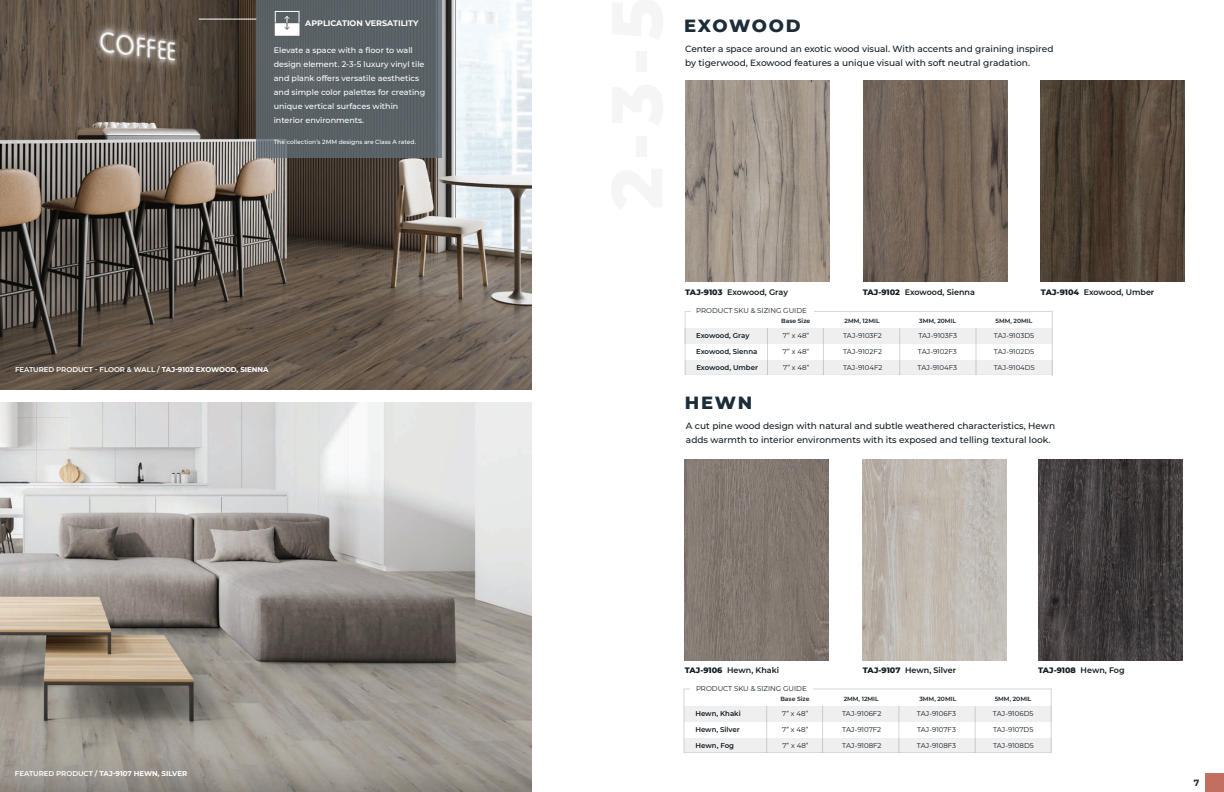
<style>
.page{position:relative;width:1224px;height:792px;background:#fff}
.page>*{position:absolute;margin:0;border:0;box-sizing:border-box;transform-origin:0 0}
.t1{font:800 18px "Montserrat";letter-spacing:.09em;color:#1c2c38}
.t2{font:500 9px/14px "Montserrat";color:#101a21}
.t3{font:700 9px "Montserrat";color:#231f20}
.t4{font:500 8px/14px "Montserrat";color:#fff}
.t5{font:600 8px "Montserrat";color:#101a21}
.t6{font:700 8px "Montserrat";color:#fff}
.t7{font:800 8px "Montserrat";color:#101a21}
.t8{font:7px "Montserrat";color:#101a21}
.t9{font:600 7px "Montserrat";color:#101a21}
.t10{font:600 7px "Montserrat";color:#fff}
.t11{font:700 7px "Montserrat";letter-spacing:-.005em;color:#fff}
.t12{font:600 6px "Montserrat";color:#101a21}
.t13{font:500 6px "Montserrat";color:#fff}
.t14{font:600 6px "Montserrat";color:#231f20}
.s1{font-weight:700}
.s2{font-weight:600}
.s3{font-weight:800}
</style>
<div class="page">
<div style="left:1205px;top:773px;width:19px;height:19px;background:#c26e60"></div>
<img style="left:0;top:0;width:531px;height:390px">
<img style="left:0;top:402px;width:531px;height:390px">
<img style="left:863px;top:459px;width:144px;height:202px">
<img style="left:1038px;top:459px;width:144px;height:202px">
<img style="left:685px;top:459px;width:144px;height:202px">
<img style="left:863px;top:80px;width:144px;height:202px">
<img style="left:1041px;top:80px;width:144px;height:202px">
<img style="left:685px;top:80px;width:144px;height:202px">
<div style="left:685px;top:328px;width:367px;height:16px;background:#efeff0"></div>
<hr style="left:767px;top:327px;width:1px;height:58px;background:#919396">
<hr style="left:823px;top:328px;width:1px;height:56px;background:#919396">
<hr style="left:899px;top:328px;width:1px;height:51px;background:#919396">
<hr style="left:976px;top:328px;width:1px;height:53px;background:#919396">
<div style="left:683px;top:316px;width:370px;height:12px;background:#fff"></div>
<div style="left:685px;top:360px;width:367px;height:16px;background:#efeff0"></div>
<div style="left:685px;top:375px;width:367px;height:15px;background:#fff"></div>
<div style="left:684px;top:706px;width:367px;height:15px;background:#efeff0"></div>
<hr style="left:766px;top:705px;width:1px;height:58px;background:#919396">
<hr style="left:822px;top:706px;width:1px;height:56px;background:#919396">
<hr style="left:899px;top:706px;width:1px;height:51px;background:#919396">
<hr style="left:975px;top:706px;width:1px;height:53px;background:#919396">
<div style="left:682px;top:694px;width:370px;height:12px;background:#fff"></div>
<div style="left:684px;top:738px;width:368px;height:15px;background:#efeff0"></div>
<div style="left:685px;top:753px;width:367px;height:15px;background:#fff"></div>
<div style="left:256px;top:0;width:186px;height:158px;background:#5a6267"></div>
<hr style="left:199px;top:19px;width:57px;height:1px;background:#fff">
<div style="left:275px;top:11px;width:25px;height:12px;border:1px solid #fff"></div>
<svg style="left:275px;top:16px;width:25px;height:20px"></svg>
<p class="t6" style="left:305px;top:18px;width:115px">APPLICATION VERSATILITY</p>
<p class="t4" style="left:274px;top:42px;width:153px">Elevate a space with a floor to wall design element. 2-3-5 luxury vinyl tile and plank offers versatile aesthetics and simple color palettes for creating unique vertical surfaces within interior environments.</p>
<p class="t13" style="left:274px;top:137px;width:144px">The collection’s 2MM designs are Class A rated.</p>
<p class="t10" style="left:15px;top:364px;width:255px">FEATURED PRODUCT - FLOOR &amp; WALL / <span class="s1">TAJ-9102 EXOWOOD, SIENNA</span></p>
<p class="t11" style="left:15px;top:769px;width:174px"><span class="s2">FEATURED PRODUCT /</span> TAJ-9107 HEWN, SILVER</p>
<p class="t1" style="left:684px;top:12px;width:118px">EXOWOOD</p>
<p class="t2" style="left:685px;top:41px;width:370px">Center a space around an exotic wood visual. With accents and graining inspired by tigerwood, Exowood features a unique visual with soft neutral gradation.</p>
<p class="t5" style="left:685px;top:286px;width:104px"><span class="s3">TAJ-9103</span> Exowood, Gray</p>
<p class="t5" style="left:863px;top:286px;width:114px"><span class="s3">TAJ-9102</span> Exowood, Sienna</p>
<p class="t5" style="left:1041px;top:286px;width:115px"><span class="s3">TAJ-9104</span> Exowood, Umber</p>
<p class="t8" style="left:696px;top:306px;width:112px">PRODUCT SKU &amp; SIZING GUIDE</p>
<p class="t12" style="left:781px;top:317px;width:31px">Base Size</p>
<p class="t12" style="left:845px;top:317px;width:37px">2MM, 12MIL</p>
<p class="t9" style="left:696px;top:330px;width:55px">Exowood, Gray</p>
<p class="t8" style="left:783px;top:331px;width:28px">7” x 48”</p>
<p class="t8" style="left:843px;top:331px;width:40px">TAJ-9103F2</p>
<p class="t12" style="left:919px;top:317px;width:38px">3MM, 20MIL</p>
<p class="t12" style="left:996px;top:317px;width:38px">5MM, 20MIL</p>
<p class="t8" style="left:918px;top:331px;width:40px">TAJ-9103F3</p>
<p class="t8" style="left:994px;top:331px;width:42px">TAJ-9103D5</p>
<p class="t9" style="left:696px;top:347px;width:63px">Exowood, Sienna</p>
<p class="t8" style="left:783px;top:347px;width:28px">7” x 48”</p>
<p class="t8" style="left:843px;top:347px;width:40px">TAJ-9102F2</p>
<p class="t8" style="left:918px;top:347px;width:40px">TAJ-9102F3</p>
<p class="t8" style="left:994px;top:347px;width:42px">TAJ-9102D5</p>
<p class="t9" style="left:696px;top:363px;width:63px">Exowood, Umber</p>
<p class="t8" style="left:783px;top:363px;width:28px">7” x 48”</p>
<p class="t8" style="left:843px;top:363px;width:41px">TAJ-9104F2</p>
<p class="t8" style="left:918px;top:363px;width:41px">TAJ-9104F3</p>
<p class="t8" style="left:994px;top:363px;width:42px">TAJ-9104D5</p>
<p class="t1" style="left:685px;top:389px;width:69px">HEWN</p>
<p class="t2" style="left:686px;top:419px;width:371px">A cut pine wood design with natural and subtle weathered characteristics, Hewn adds warmth to interior environments with its exposed and telling textural look.</p>
<p class="t5" style="left:685px;top:665px;width:96px"><span class="s3">TAJ-9106</span> Hewn, Khaki</p>
<p class="t5" style="left:863px;top:665px;width:95px"><span class="s3">TAJ-9107</span> Hewn, Silver</p>
<p class="t7" style="left:1038px;top:665px;width:88px">TAJ-9108 <span class="s2">Hewn, Fog</span></p>
<p class="t8" style="left:696px;top:683px;width:112px">PRODUCT SKU &amp; SIZING GUIDE</p>
<p class="t14" style="left:780px;top:695px;width:31px">Base Size</p>
<p class="t12" style="left:844px;top:695px;width:37px">2MM, 12MIL</p>
<p class="t9" style="left:695px;top:708px;width:47px">Hewn, Khaki</p>
<p class="t8" style="left:782px;top:709px;width:28px">7” x 48”</p>
<p class="t8" style="left:842px;top:709px;width:41px">TAJ-9106F2</p>
<p class="t12" style="left:919px;top:695px;width:38px">3MM, 20MIL</p>
<p class="t12" style="left:995px;top:695px;width:38px">5MM, 20MIL</p>
<p class="t8" style="left:917px;top:709px;width:41px">TAJ-9106F3</p>
<p class="t8" style="left:993px;top:709px;width:42px">TAJ-9106D5</p>
<p class="t9" style="left:695px;top:725px;width:46px">Hewn, Silver</p>
<p class="t8" style="left:782px;top:725px;width:28px">7” x 48”</p>
<p class="t8" style="left:842px;top:725px;width:40px">TAJ-9107F2</p>
<p class="t8" style="left:917px;top:725px;width:40px">TAJ-9107F3</p>
<p class="t8" style="left:993px;top:725px;width:42px">TAJ-9107D5</p>
<p class="t9" style="left:696px;top:741px;width:40px">Hewn, Fog</p>
<p class="t8" style="left:782px;top:741px;width:28px">7” x 48”</p>
<p class="t8" style="left:842px;top:741px;width:41px">TAJ-9108F2</p>
<p class="t8" style="left:917px;top:741px;width:41px">TAJ-9108F3</p>
<p class="t8" style="left:993px;top:741px;width:42px">TAJ-9108D5</p>
<p class="t3" style="left:1194px;top:776px;width:7px">7</p>
</div>
